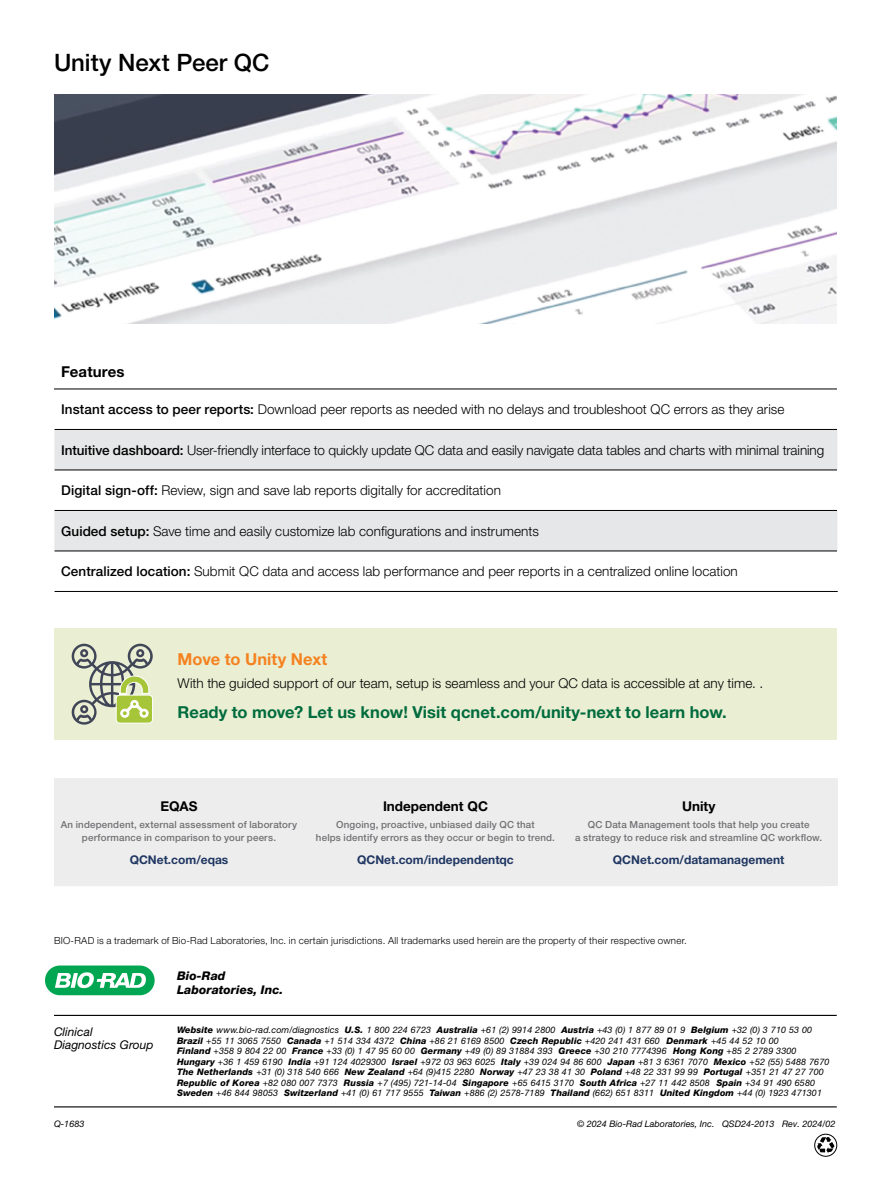
<style>
.page{position:relative;width:891px;height:1188px;background:#fff}
.page>*{position:absolute;margin:0;border:0;box-sizing:border-box;transform-origin:0 0}
.t1{font:500 24px "Helvetica Neue LT Pro";color:#000}
.t2{font:700 16.5px "Helvetica Neue LT Pro";letter-spacing:.005em;color:#006b3d}
.t3{font:700 16.5px "Helvetica Neue LT Pro";letter-spacing:.005em;color:#f58220}
.t4{font:700 15px "Helvetica Neue LT Pro";letter-spacing:.01em;color:#000}
.t5{font:300 13.5px "Helvetica Neue LT Pro";letter-spacing:.005em;color:#000}
.t6{font:700 13.5px "Helvetica Neue LT Pro";color:#000}
.t7{font:700 12px "Helvetica Neue LT Pro";color:#1f3661}
.t8{font:italic 12px/13.5px "Helvetica Neue LT Std";color:#000}
.t9{font:italic 800 12px/13.5px "Helvetica Neue LT Std";letter-spacing:.005em;color:#000}
.t10{font:500 9.75px/13.5px "Helvetica Neue LT Pro";letter-spacing:.02em;color:#717073;text-align:center}
.t11{font:300 9.75px "Helvetica Neue LT Pro";letter-spacing:.02em;color:#000}
.t12{font:italic 9px/10.5px "Helvetica Neue LT Std";letter-spacing:.01em;color:#000}
.t13{font:italic 9px "Helvetica Neue LT Pro";color:#000}
.s1{font-weight:500}
.s2{font-weight:800}
</style>
<div class="page">
<div style="left:54px;top:779px;width:776px;height:107px;background:#ededee"></div>
<svg style="left:817px;top:1137px;width:18px;height:16px"></svg>
<div style="left:815px;top:1134px;width:22px;height:22px;border:1px solid #000;border-radius:50%"></div>
<hr style="left:54px;top:1015px;width:783px;height:1px;background:#000">
<hr style="left:54px;top:1106px;width:783px;height:1px;background:#000">
<div style="left:45px;top:966px;width:110px;height:29px;background:#00a651;border-radius:15px"></div>
<svg style="left:55px;top:972px;width:91px;height:17px"></svg>
<img style="left:54px;top:94px;width:783px;height:230px">
<div style="left:54px;top:628px;width:783px;height:112px;background:#eaefd3"></div>
<svg style="left:72px;top:644px;width:81px;height:81px"></svg>
<svg style="left:54px;top:429px;width:783px;height:122px;fill:#e6e7e8"></svg>
<hr style="left:54px;top:389px;width:783px;height:1px;background:#000">
<hr style="left:55px;top:429px;width:782px;height:1px;background:#000">
<hr style="left:55px;top:470px;width:782px;height:1px;background:#000">
<hr style="left:55px;top:510px;width:782px;height:1px;background:#000">
<hr style="left:55px;top:551px;width:782px;height:1px;background:#000">
<hr style="left:55px;top:591px;width:783px;height:1px;background:#000">
<h1 class="t1" style="left:54px;top:48px;width:217px">Unity Next Peer QC</h1>
<h3 class="t4" style="left:61px;top:363px;width:65px">Features</h3>
<h3 class="t5" style="left:61px;top:401px;width:725px"><span class="s1">Instant access to peer reports:</span> Download peer reports as needed with no delays and troubleshoot QC errors as they arise</h3>
<h3 class="t5" style="left:61px;top:442px;width:765px"><span class="s1">Intuitive dashboard:</span> User-friendly interface to quickly update QC data and easily navigate data tables and charts with minimal training</h3>
<h3 class="t5" style="left:61px;top:482px;width:441px"><span class="s1">Digital sign-off:</span> Review, sign and save lab reports digitally for accreditation</h3>
<h3 class="t5" style="left:61px;top:523px;width:479px"><span class="s1">Guided setup:</span> Save time and easily customize lab configurations and instruments</h3>
<h3 class="t5" style="left:61px;top:563px;width:678px"><span class="s1">Centralized location:</span> Submit QC data and access lab performance and peer reports in a centralized online location</h3>
<h2 class="t3" style="left:178px;top:649px;width:151px">Move to Unity Next</h2>
<h3 class="t5" style="left:178px;top:675px;width:587px">With the guided support of our team, setup is seamless and your QC data is accessible at any time. .</h3>
<h2 class="t2" style="left:178px;top:701px;width:551px">Ready to move? Let us know! Visit qcnet.com/unity-next to learn how.</h2>
<h3 class="t6" style="left:160px;top:798px;width:39px">EQAS</h3>
<p class="t10" style="left:61px;top:817px;width:238px">An independent, external assessment of laboratory performance in comparison to your peers.</p>
<h3 class="t7" style="left:130px;top:852px;width:100px">QCNet.com/eqas</h3>
<h3 class="t6" style="left:383px;top:798px;width:107px">Independent QC</h3>
<p class="t10" style="left:316px;top:817px;width:241px">Ongoing, proactive, unbiased daily QC that<br>helps identify errors as they occur or begin to trend.</p>
<h3 class="t7" style="left:357px;top:852px;width:158px">QCNet.com/independentqc</h3>
<h3 class="t6" style="left:682px;top:798px;width:35px">Unity</h3>
<p class="t10" style="left:575px;top:817px;width:249px">QC Data Management tools that help you create<br>a strategy to reduce risk and streamline QC workflow.</p>
<h3 class="t7" style="left:613px;top:852px;width:173px">QCNet.com/datamanagement</h3>
<p class="t11" style="left:54px;top:934px;width:634px">BIO-RAD is a trademark of Bio-Rad Laboratories, Inc. in certain jurisdictions. All trademarks used herein are the property of their respective owner.</p>
<h3 class="t9" style="left:177px;top:969px;width:108px">Bio-Rad<br>Laboratories, Inc.</h3>
<h3 class="t8" style="left:54px;top:1024px;width:101px">Clinical<br>Diagnostics Group</h3>
<p class="t12" style="left:177px;top:1025px;width:654px"><span class="s2">Website</span> www.bio-rad.com/diagnostics <span class="s2">U.S.</span> 1 800 224 6723 <span class="s2">Australia</span> +61 (2) 9914 2800 <span class="s2">Austria</span> +43 (0) 1 877 89 01 9 <span class="s2">Belgium</span> +32 (0) 3 710 53 00<br><span class="s2">Brazil</span> +55 11 3065 7550 <span class="s2">Canada</span> +1 514 334 4372 <span class="s2">China</span> +86 21 6169 8500 <span class="s2">Czech Republic</span> +420 241 431 660 <span class="s2">Denmark</span> +45 44 52 10 00<br><span class="s2">Finland</span> +358 9 804 22 00 <span class="s2">France</span> +33 (0) 1 47 95 60 00 <span class="s2">Germany</span> +49 (0) 89 31884 393 <span class="s2">Greece</span> +30 210 7774396 <span class="s2">Hong Kong</span> +85 2 2789 3300<br><span class="s2">Hungary</span> +36 1 459 6190 <span class="s2">India</span> +91 124 4029300 <span class="s2">Israel</span> +972 03 963 6025 <span class="s2">Italy</span> +39 024 94 86 600 <span class="s2">Japan</span> +81 3 6361 7070 <span class="s2">Mexico</span> +52 (55) 5488 7670<br><span class="s2">The Netherlands</span> +31 (0) 318 540 666 <span class="s2">New Zealand</span> +64 (9)415 2280 <span class="s2">Norway</span> +47 23 38 41 30 <span class="s2">Poland</span> +48 22 331 99 99 <span class="s2">Portugal</span> +351 21 47 27 700<br><span class="s2">Republic of Korea</span> +82 080 007 7373 <span class="s2">Russia</span> +7 (495) 721-14-04 <span class="s2">Singapore</span> +65 6415 3170 <span class="s2">South Africa</span> +27 11 442 8508 <span class="s2">Spain</span> +34 91 490 6580<br><span class="s2">Sweden</span> +46 844 98053 <span class="s2">Switzerland</span> +41 (0) 61 717 9555 <span class="s2">Taiwan</span> +886 (2) 2578-7189 <span class="s2">Thailand</span> (662) 651 8311 <span class="s2">United Kingdom</span> +44 (0) 1923 471301</p>
<p class="t13" style="left:54px;top:1118px;width:32px">Q-1683</p>
<p class="t13" style="left:577px;top:1118px;width:260px">© 2024 Bio-Rad Laboratories, Inc. QSD24-2013 Rev. 2024/02</p>
</div>
